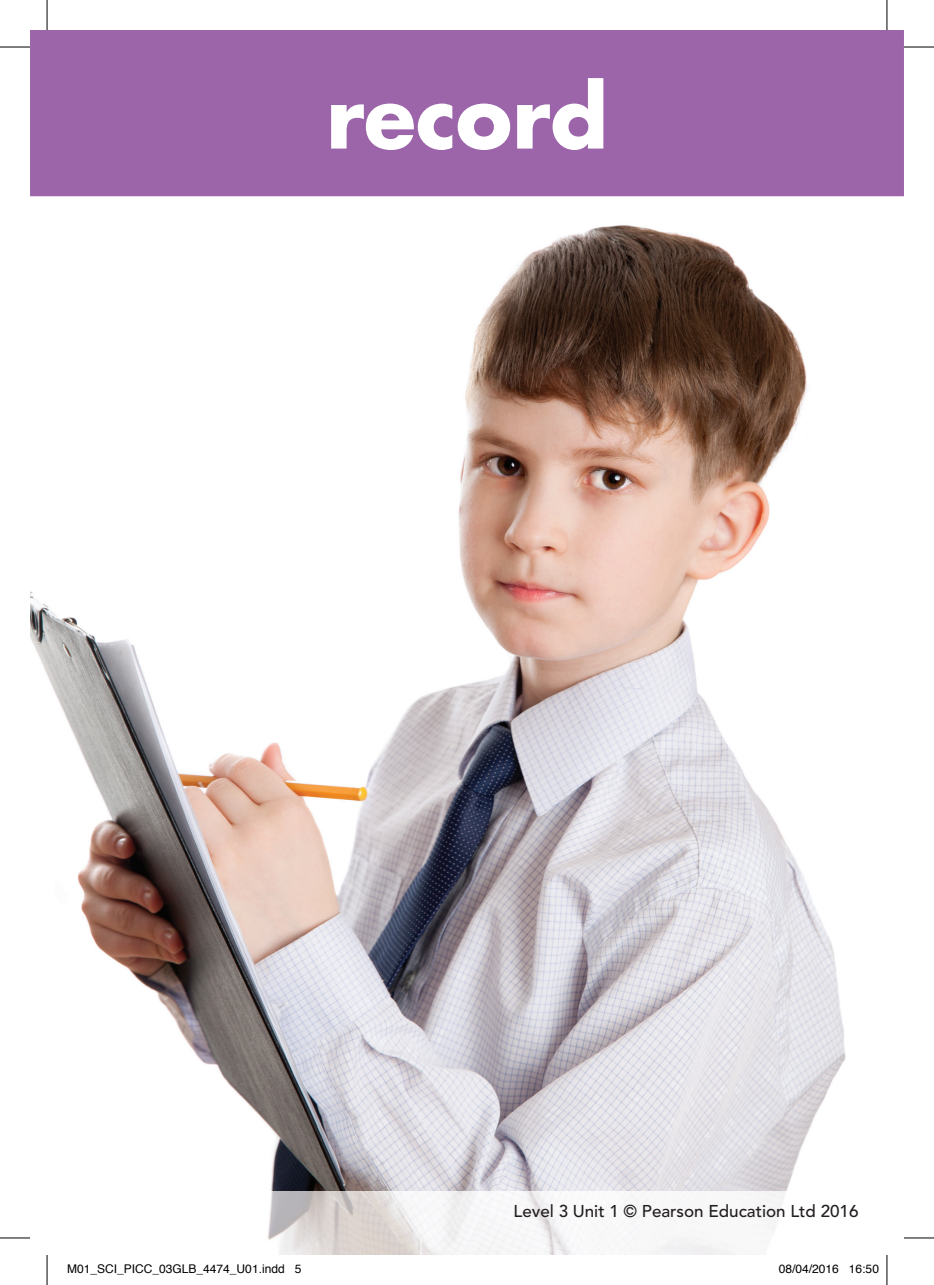
<style>
.page{position:relative;width:934px;height:1285px;background:#fff}
.page>*{position:absolute;margin:0;border:0;box-sizing:border-box;transform-origin:0 0}
.t1{font:700 84.8px "Futura LT Pro";letter-spacing:-.005em;color:#fff}
.t2{font:500 17px "Avenir LT Pro";color:#231f20}
.t3{font:12px "Helvetica";color:#000}
</style>
<div class="page">
<img style="left:30px;top:196px;width:873px;height:995px">
<div style="left:36px;top:36px;width:861px;height:154px;background:#9c65aa"></div>
<div style="left:30px;top:30px;width:873px;height:166px;border:12px solid #9c65aa"></div>
<img style="left:268px;top:1191px;width:518px;height:64px">
<hr style="left:0;top:47px;width:30px;height:1px;background:#000">
<hr style="left:903px;top:47px;width:30px;height:1px;background:#000">
<hr style="left:0;top:1237px;width:30px;height:1px;background:#000">
<hr style="left:903px;top:1237px;width:30px;height:1px;background:#000">
<hr style="left:47px;top:0;width:1px;height:30px;background:#000">
<hr style="left:47px;top:1255px;width:1px;height:30px;background:#000">
<hr style="left:886px;top:0;width:1px;height:30px;background:#000">
<hr style="left:886px;top:1255px;width:1px;height:30px;background:#000">
<h1 class="t1" style="left:326px;top:51px;width:283px">record</h1>
<h2 class="t2" style="left:513px;top:1200px;width:346px">Level 3 Unit 1 © Pearson Education Ltd 2016</h2>
<p class="t3" style="left:67px;top:1259px;width:236px">M01_SCI_PICC_03GLB_4474_U01.indd 5</p>
<p class="t3" style="left:778px;top:1259px;width:102px">08/04/2016 16:50</p>
</div>
